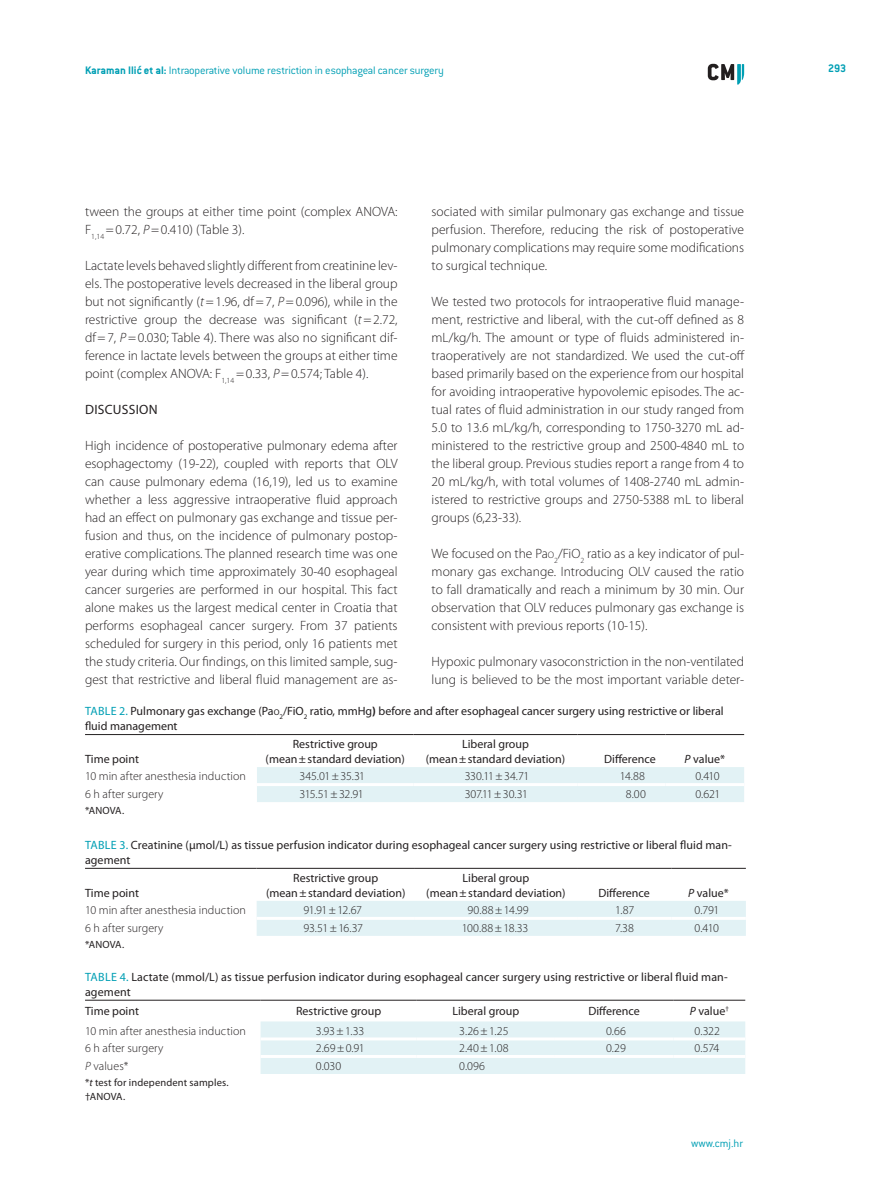
<style>
.page{position:relative;width:893px;height:1191px;background:#fff}
.page>*{position:absolute;margin:0;border:0;box-sizing:border-box;transform-origin:0 0}
.t1{font:300 13.5px/18px "Myriad Pro";color:#231f20;text-align:justify}
.t2{font:13.5px "Myriad Pro";color:#231f20}
.t3{font:12px/15px "Myriad Pro";color:#231f20;text-align:center}
.t4{font:300 12px "Myriad Pro";color:#231f20}
.t5{font:300 12px "ITC Conduit LTCE";letter-spacing:-.015em;color:#009fb4}
.t6{font:700 12px "ITC Conduit LTCE";color:#009fb4}
.t7{font:10.5px/13.5px "Myriad Pro";letter-spacing:.015em;color:#231f20}
.s1{font-weight:700}
.s2{font-size:9.45px}
.s3{color:#009fb4}
.s4{font-size:8.4px}
.s5{font-style:italic}
</style>
<div class="page">
<svg style="left:708px;top:64px;width:36px;height:21px"></svg>
<div style="left:257px;top:767px;width:487px;height:35px;background:#e2f2f5"></div>
<hr style="left:85px;top:734px;width:172px;height:1px;background:#231f20">
<hr style="left:257px;top:734px;width:157px;height:1px;background:#231f20">
<hr style="left:414px;top:734px;width:163px;height:1px;background:#231f20">
<hr style="left:577px;top:734px;width:89px;height:1px;background:#231f20">
<hr style="left:666px;top:734px;width:78px;height:1px;background:#231f20">
<hr style="left:257px;top:783px;width:157px;height:3px;background:#fff">
<hr style="left:414px;top:783px;width:163px;height:3px;background:#fff">
<hr style="left:577px;top:783px;width:89px;height:3px;background:#fff">
<hr style="left:666px;top:783px;width:78px;height:3px;background:#fff">
<div style="left:257px;top:901px;width:489px;height:35px;background:#e2f2f5"></div>
<hr style="left:85px;top:868px;width:172px;height:1px;background:#231f20">
<hr style="left:257px;top:868px;width:158px;height:1px;background:#231f20">
<hr style="left:415px;top:868px;width:162px;height:1px;background:#231f20">
<hr style="left:577px;top:868px;width:94px;height:1px;background:#231f20">
<hr style="left:671px;top:868px;width:75px;height:1px;background:#231f20">
<hr style="left:257px;top:917px;width:158px;height:3px;background:#fff">
<hr style="left:415px;top:917px;width:162px;height:3px;background:#fff">
<hr style="left:577px;top:917px;width:94px;height:3px;background:#fff">
<hr style="left:671px;top:917px;width:75px;height:3px;background:#fff">
<div style="left:261px;top:1021px;width:484px;height:53px;background:#e2f2f5"></div>
<hr style="left:261px;top:1037px;width:156px;height:3px;background:#fff">
<hr style="left:417px;top:1037px;width:138px;height:3px;background:#fff">
<hr style="left:555px;top:1037px;width:118px;height:3px;background:#fff">
<hr style="left:673px;top:1037px;width:72px;height:3px;background:#fff">
<hr style="left:261px;top:1055px;width:156px;height:3px;background:#fff">
<hr style="left:417px;top:1055px;width:138px;height:3px;background:#fff">
<hr style="left:555px;top:1055px;width:118px;height:3px;background:#fff">
<hr style="left:673px;top:1055px;width:72px;height:3px;background:#fff">
<hr style="left:85px;top:1000px;width:176px;height:1px;background:#231f20">
<hr style="left:261px;top:1000px;width:156px;height:1px;background:#231f20">
<hr style="left:417px;top:1000px;width:138px;height:1px;background:#231f20">
<hr style="left:555px;top:1000px;width:118px;height:1px;background:#231f20">
<hr style="left:673px;top:1000px;width:72px;height:1px;background:#231f20">
<p class="t5" style="left:85px;top:63px;width:360px"><span class="s1">Karaman Ilić et al:</span> Intraoperative volume restriction in esophageal cancer surgery</p>
<p class="t6" style="left:828px;top:61px;width:20px">293</p>
<p class="t1" style="left:432px;top:202px;width:314px">sociated with similar pulmonary gas exchange and tissue perfusion. Therefore, reducing the risk of postoperative pulmonary complications may require some modifications to surgical technique.</p>
<p class="t1" style="left:432px;top:292px;width:315px">We tested two protocols for intraoperative fluid manage&shy;ment, restrictive and liberal, with the cut-off defined as 8 mL/kg/h. The amount or type of fluids administered in&shy;traoperatively are not standardized. We used the cut-off based primarily based on the experience from our hospital for avoiding intraoperative hypovolemic episodes. The ac&shy;tual rates of fluid administration in our study ranged from 5.0 to 13.6 mL/kg/h, corresponding to 1750-3270 mL ad&shy;ministered to the restrictive group and 2500-4840 mL to the liberal group. Previous studies report a range from 4 to 20 mL/kg/h, with total volumes of 1408-2740 mL admin&shy;istered to restrictive groups and 2750-5388 mL to liberal groups (6,23-33).</p>
<p class="t1" style="left:432px;top:544px;width:314px">We focused on the Pa<span class="s2">o</span><sub>2</sub>/FiO<sub>2</sub> ratio as a key indicator of pul&shy;monary gas exchange. Introducing OLV caused the ratio to fall dramatically and reach a minimum by 30 min. Our observation that OLV reduces pulmonary gas exchange is consistent with previous reports (10-15).</p>
<p class="t1" style="left:432px;top:652px;width:314px">Hypoxic pulmonary vasoconstriction in the non-ventilated lung is believed to be the most important variable deter-</p>
<p class="t3" style="left:85px;top:703px;width:640px;text-align:left"><span class="s3">Table 2.</span> Pulmonary gas exchange (Pa<span class="s4">o</span><sub>2</sub>/FiO<sub>2</sub> ratio, mmHg<span class="s1">)</span> before and after esophageal cancer surgery using restrictive or liberal fluid management</p>
<p class="t3" style="left:85px;top:751px;width:55px">Time point</p>
<p class="t1" style="left:85px;top:202px;width:314px">tween the groups at either time point (complex ANOVA:<br>F<sub>1,14</sub> =0.72, <span class="s5">P</span>=0.410) (Table 3).</p>
<p class="t1" style="left:85px;top:256px;width:314px">Lactate levels behaved slightly different from creatinine lev&shy;els. The postoperative levels decreased in the liberal group but not significantly (<span class="s5">t</span>=1.96, df=7, <span class="s5">P</span>=0.096), while in the restrictive group the decrease was significant (<span class="s5">t</span>=2.72, df=7, <span class="s5">P</span>=0.030; Table 4). There was also no significant dif&shy;ference in lactate levels between the groups at either time point (complex ANOVA: F<sub>1,14</sub> =0.33, <span class="s5">P</span>=0.574; Table 4).</p>
<p class="t2" style="left:85px;top:401px;width:72px">Discussion</p>
<p class="t1" style="left:85px;top:436px;width:314px">High incidence of postoperative pulmonary edema after esophagectomy (19-22), coupled with reports that OLV can cause pulmonary edema (16,19), led us to examine whether a less aggressive intraoperative fluid approach had an effect on pulmonary gas exchange and tissue per&shy;fusion and thus, on the incidence of pulmonary postop&shy;erative complications. The planned research time was one year during which time approximately 30-40 esophageal cancer surgeries are performed in our hospital. This fact alone makes us the largest medical center in Croatia that performs esophageal cancer surgery. From 37 patients scheduled for surgery in this period, only 16 patients met the study criteria. Our findings, on this limited sample, sug&shy;gest that restrictive and liberal fluid management are as-</p>
<p class="t3" style="left:266px;top:736px;width:141px">Restrictive group (mean±standard deviation)</p>
<p class="t3" style="left:426px;top:736px;width:141px">Liberal group (mean±standard deviation)</p>
<p class="t3" style="left:604px;top:751px;width:53px">Difference</p>
<p class="t3" style="left:685px;top:751px;width:42px"><span class="s5">P</span> value*</p>
<p class="t4" style="left:85px;top:769px;width:162px">10 min after anesthesia induction</p>
<p class="t4" style="left:299px;top:769px;width:67px">345.01±35.31</p>
<p class="t4" style="left:465px;top:769px;width:66px">330.11±34.71</p>
<p class="t4" style="left:620px;top:769px;width:27px">14.88</p>
<p class="t4" style="left:695px;top:769px;width:26px">0.410</p>
<p class="t4" style="left:85px;top:786px;width:80px">6 h after surgery</p>
<p class="t4" style="left:299px;top:786px;width:66px">315.51±32.91</p>
<p class="t4" style="left:465px;top:786px;width:65px">307.11±30.31</p>
<p class="t4" style="left:626px;top:786px;width:22px">8.00</p>
<p class="t4" style="left:695px;top:786px;width:26px">0.621</p>
<p class="t7" style="left:85px;top:803px;width:41px">*ANOVA.</p>
<p class="t3" style="left:85px;top:837px;width:648px;text-align:left"><span class="s3">Table 3.</span> Creatinine (µmol/L) as tissue perfusion indicator during esophageal cancer surgery using restrictive or liberal fluid man&shy;agement</p>
<p class="t3" style="left:85px;top:885px;width:55px">Time point</p>
<p class="t3" style="left:266px;top:870px;width:141px">Restrictive group (mean±standard deviation)</p>
<p class="t3" style="left:426px;top:870px;width:141px">Liberal group (mean±standard deviation)</p>
<p class="t3" style="left:598px;top:885px;width:53px">Difference</p>
<p class="t3" style="left:688px;top:885px;width:42px"><span class="s5">P</span> value*</p>
<p class="t4" style="left:85px;top:903px;width:162px">10 min after anesthesia induction</p>
<p class="t4" style="left:303px;top:903px;width:60px">91.91±12.67</p>
<p class="t4" style="left:468px;top:903px;width:63px">90.88±14.99</p>
<p class="t4" style="left:615px;top:903px;width:21px">1.87</p>
<p class="t4" style="left:695px;top:903px;width:26px">0.791</p>
<p class="t4" style="left:85px;top:920px;width:80px">6 h after surgery</p>
<p class="t4" style="left:303px;top:920px;width:61px">93.51±16.37</p>
<p class="t4" style="left:462px;top:920px;width:68px">100.88±18.33</p>
<p class="t4" style="left:615px;top:920px;width:20px">7.38</p>
<p class="t4" style="left:695px;top:920px;width:26px">0.410</p>
<p class="t7" style="left:85px;top:937px;width:41px">*ANOVA.</p>
<p class="t3" style="left:85px;top:969px;width:644px;text-align:left"><span class="s3">Table 4.</span> Lactate (mmol/L) as tissue perfusion indicator during esophageal cancer surgery using restrictive or liberal fluid man&shy;agement</p>
<p class="t3" style="left:85px;top:1003px;width:55px">Time point</p>
<p class="t3" style="left:296px;top:1003px;width:87px">Restrictive group</p>
<p class="t3" style="left:452px;top:1003px;width:68px">Liberal group</p>
<p class="t3" style="left:588px;top:1003px;width:53px">Difference</p>
<p class="t3" style="left:690px;top:1003px;width:41px"><span class="s5">P</span> value<sup>†</sup></p>
<p class="t4" style="left:85px;top:1023px;width:162px">10 min after anesthesia induction</p>
<p class="t4" style="left:316px;top:1023px;width:50px">3.93±1.33</p>
<p class="t4" style="left:459px;top:1023px;width:51px">3.26±1.25</p>
<p class="t4" style="left:606px;top:1023px;width:22px">0.66</p>
<p class="t4" style="left:695px;top:1023px;width:27px">0.322</p>
<p class="t4" style="left:85px;top:1041px;width:80px">6 h after surgery</p>
<p class="t4" style="left:316px;top:1041px;width:50px">2.69±0.91</p>
<p class="t4" style="left:459px;top:1041px;width:51px">2.40±1.08</p>
<p class="t4" style="left:606px;top:1041px;width:21px">0.29</p>
<p class="t4" style="left:695px;top:1041px;width:26px">0.574</p>
<p class="t4" style="left:85px;top:1058px;width:45px"><span class="s5">P</span> values*</p>
<p class="t4" style="left:316px;top:1058px;width:27px">0.030</p>
<p class="t4" style="left:459px;top:1058px;width:27px">0.096</p>
<p class="t7" style="left:85px;top:1075px;width:145px">*<span class="s5">t</span> test for independent samples. †ANOVA.</p>
<p class="t5" style="left:691px;top:1136px;width:54px">www.cmj.hr</p>
</div>
